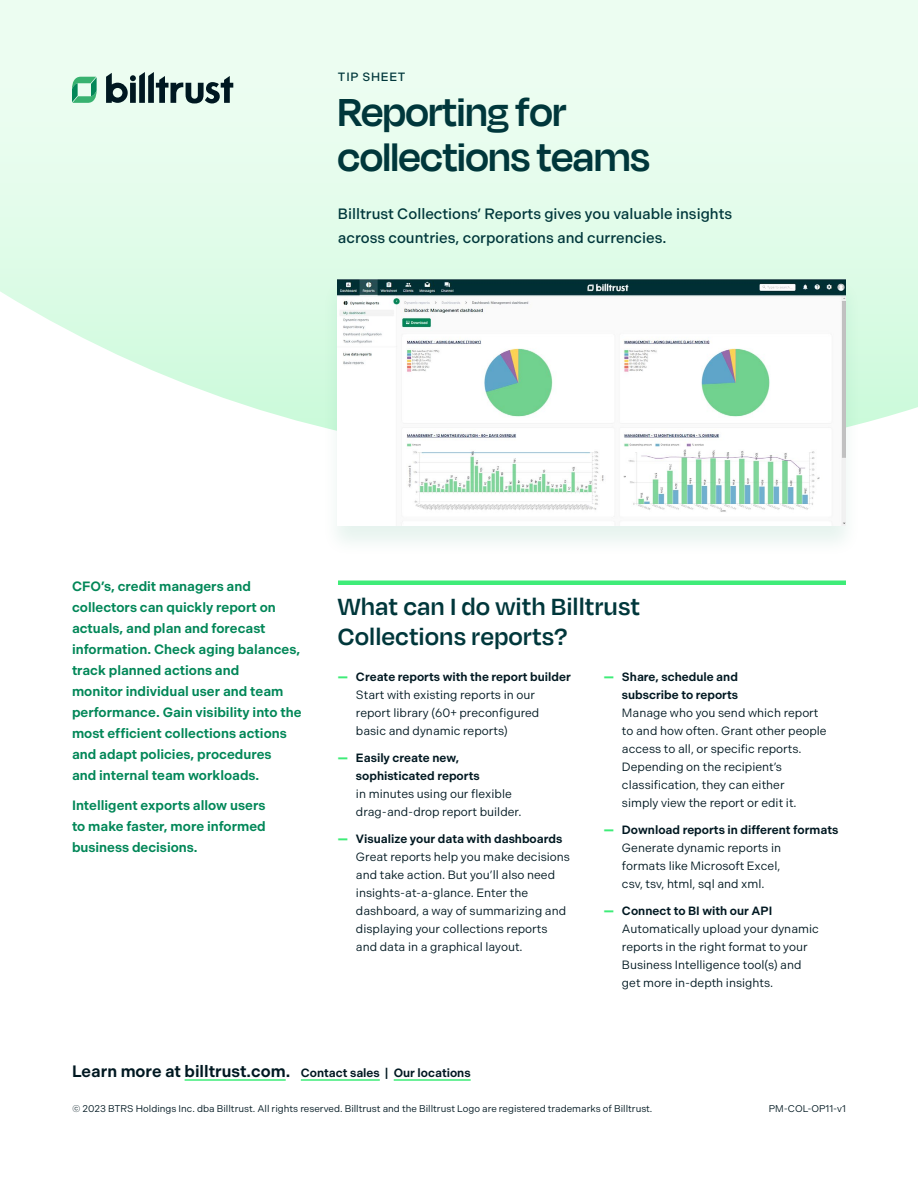
<style>
.page{position:relative;width:918px;height:1188px;background:#fff}
.page>*{position:absolute;margin:0;border:0;box-sizing:border-box;transform-origin:0 0}
.t1{font:600 45px/45px "Degular Display";color:#00373b}
.H2_Large{font:600 27px/30px "Degular";color:#00373b}
.Footer_CTA{font:600 16.5px "Indivisible";color:#001821}
.Intro_Copy{font:500 15px/24px "Indivisible";color:#00373b}
.Pull_quote{font:600 13.5px/21px "Indivisible";color:#028758}
.t2{font:12px/18px "Indivisible";color:#001821}
.Eyebrow{font:500 12px "Indivisible";letter-spacing:.06em;color:#00373b}
.Copyright{font:9.75px "Indivisible";color:#001821}
.s1{font-weight:900;color:#3eec78}
.s2{font-weight:600}
.s3{font-size:12px}
</style>
<div class="page">
<svg style="left:0;top:0;width:918px;height:427px;background:#e6fced"></svg>
<div style="left:321px;top:277px;width:541px;height:281px;background:#028758;opacity:.1"></div>
<img style="left:338px;top:279px;width:507px;height:247px">
<div style="left:338px;top:580px;width:508px;height:5px;background:#3eec78"></div>
<svg style="left:72px;top:77px;width:25px;height:26px"></svg>
<svg style="left:106px;top:72px;width:127px;height:31px;background:#819693"></svg>
<hr style="left:185px;top:1079px;width:101px;height:2px;background:#3eec78">
<hr style="left:301px;top:1079px;width:79px;height:2px;background:#3eec78">
<hr style="left:394px;top:1079px;width:77px;height:2px;background:#3eec78">
<p class="Eyebrow" style="left:338px;top:70px;width:69px">TIP SHEET</p>
<h1 class="t1" style="left:338px;top:88px;width:313px">Reporting for collections teams</h1>
<p class="Intro_Copy" style="left:338px;top:202px;width:396px">Billtrust Collections’ Reports gives you valuable insights across countries, corporations and currencies.</p>
<p class="Pull_quote" style="left:72px;top:576px;width:231px">CFO’s, credit managers and collectors can quickly report on actuals, and plan and forecast information. Check aging balances, track planned actions and<br>monitor individual user and team performance. Gain visibility into the most efficient collections actions and adapt policies, procedures<br>and internal team workloads.</p>
<p class="Pull_quote" style="left:72px;top:795px;width:195px;text-align:justify">Intelligent exports allow users to make faster, more informed business decisions.</p>
<h2 class="H2_Large" style="left:338px;top:590px;width:304px">What can I do with Billtrust<br>Collections reports?</h2>
<p class="t2" style="left:356px;top:668px;width:216px;text-indent:-18px"><span class="s1">—</span> <span class="s2">Create reports with the report builder </span>Start with existing reports in our report library (60+ preconfigured basic and dynamic reports)</p>
<p class="t2" style="left:356px;top:749px;width:167px;text-indent:-18px"><span class="s1">—</span> <span class="s2">Easily create new, sophisticated reports<br></span>in minutes using our flexible drag-and-drop report builder.</p>
<p class="t2" style="left:356px;top:830px;width:216px;text-indent:-18px"><span class="s1">—</span> <span class="s2">Visualize your data with dashboards </span>Great reports help you make decisions and take action. But you’ll also need insights-at-a-glance. Enter the dashboard, a way of summarizing and displaying your collections reports and data in a graphical layout.</p>
<p class="t2" style="left:622px;top:668px;width:206px;text-indent:-18px"><span class="s1">—</span> <span class="s2">Share, schedule and<br>subscribe to reports<br></span>Manage who you send which report to and how often. Grant other people access to all, or specific reports.<br>Depending on the recipient’s classification, they can either<br>simply view the report or edit it.</p>
<p class="t2" style="left:622px;top:821px;width:218px;text-indent:-18px"><span class="s1">—</span> <span class="s2">Download reports in different formats<br></span>Generate dynamic reports in<br>formats like Microsoft Excel,<br>csv, tsv, html, sql and xml.</p>
<p class="t2" style="left:622px;top:902px;width:198px;text-indent:-18px"><span class="s1">—</span> <span class="s2">Connect to BI with our API<br></span>Automatically upload your dynamic reports in the right format to your<br>Business Intelligence tool(s) and get more in-depth insights.</p>
<p class="Footer_CTA" style="left:72px;top:1062px;width:400px">Learn more at billtrust.com. <span class="s3">Contact sales | Our locations</span></p>
<p class="Copyright" style="left:72px;top:1103px;width:582px">© 2023 BTRS Holdings Inc. dba Billtrust. All rights reserved. Billtrust and the Billtrust Logo are registered trademarks of Billtrust.</p>
<p class="Copyright" style="left:769px;top:1103px;width:79px">PM-COL-OP11-v1</p>
</div>
